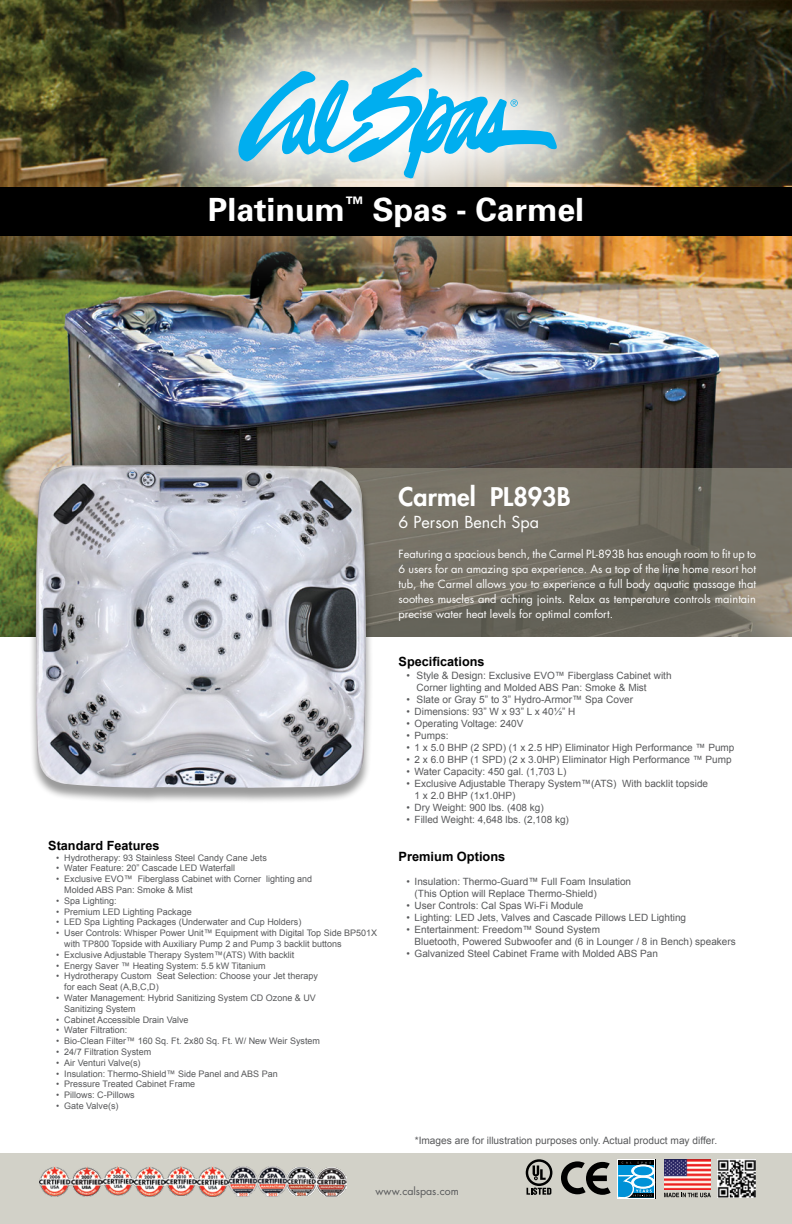
<style>
.page{position:relative;width:792px;height:1224px;background:#fff}
.page>*{position:absolute;margin:0;border:0;box-sizing:border-box;transform-origin:0 0}
.t1{font:700 32px "Univers";color:#fff}
.t2{font:800 25px "Futura";color:#fff}
.t3{font:16.1px "Futura";color:#fff}
.t4{font:700 12.8px "Arial";color:#000}
.t5{font:700 12.7px "Arial";color:#000}
.t6{font:11px/15px "Futura";color:#fff;text-align:justify}
.t7{font:10.6px "Futura";color:#58595b}
.t8{font:10.1px "Arial";color:#58595b}
.t9{font:10px/12px "Arial";color:#58595b}
.t10{font:9px/10.8px "Arial";color:#58595b}
.s1{font-size:10.1px}
</style>
<div class="page">
<img style="left:1px;top:0;width:791px;height:637px">
<svg style="left:373px;top:468px;width:419px;height:169px;background:#726e62"></svg>
<div style="left:0;top:1153px;width:792px;height:71px;background:#d2d1c8"></div>
<img style="left:717px;top:1159px;width:39px;height:39px">
<img style="left:664px;top:1159px;width:46px;height:31px">
<svg style="left:664px;top:1193px;width:47px;height:4px"></svg>
<div style="left:617px;top:1159px;width:38px;height:40px;background:#fff"></div>
<svg style="left:618px;top:1160px;width:36px;height:2px"></svg>
<svg style="left:617px;top:1162px;width:38px;height:38px"></svg>
<svg style="left:561px;top:1161px;width:50px;height:34px;background:#73736e"></svg>
<svg style="left:526px;top:1159px;width:26px;height:36px"></svg>
<img style="left:39px;top:1166px;width:308px;height:31px">
<img style="left:105px;top:0;width:585px;height:311px">
<svg style="left:238px;top:66px;width:319px;height:114px;background:#99cfe0"></svg>
<div style="left:0;top:187px;width:792px;height:48px;background:#000"></div>
<div style="left:29px;top:467px;width:344px;height:337px;background:#000;opacity:.4"></div>
<img style="left:36px;top:465px;width:330px;height:323px">
<h1 class="t1" style="left:208px;top:190px;width:378px">Platinum<sup>™</sup> Spas - Carmel</h1>
<h3 class="t5" style="left:48px;top:837px;width:113px">Standard Features</h3>
<p class="t10" style="left:56px;top:852px;width:212px">• Hydrotherapy: 93 Stainless Steel Candy Cane Jets</p>
<p class="t10" style="left:56px;top:863px;width:180px">• Water Feature: 20” Cascade LED Waterfall</p>
<p class="t10" style="left:64px;top:874px;width:250px;text-indent:-8px">• Exclusive EVO™ Fiberglass Cabinet with Corner lighting and<br>Molded ABS Pan: Smoke &amp; Mist</p>
<p class="t10" style="left:56px;top:895px;width:62px">• Spa Lighting:</p>
<p class="t10" style="left:56px;top:906px;width:137px">• Premium LED Lighting Package</p>
<p class="t10" style="left:56px;top:917px;width:247px">• LED Spa Lighting Packages (Underwater and Cup Holders)</p>
<p class="t10" style="left:64px;top:928px;width:314px;text-indent:-8px">• User Controls: Whisper Power Unit™ Equipment with Digital Top Side BP501X with TP800 Topside with Auxiliary Pump 2 and Pump 3 backlit buttons</p>
<p class="t10" style="left:56px;top:949px;width:240px">• Exclusive Adjustable Therapy System™(ATS) With backlit</p>
<p class="t10" style="left:56px;top:960px;width:211px">• Energy Saver ™ Heating System: 5.5 kW Titanium</p>
<p class="t10" style="left:64px;top:971px;width:255px;text-indent:-8px">• Hydrotherapy Custom Seat Selection: Choose your Jet therapy for each Seat (A,B,C,D)</p>
<p class="t10" style="left:64px;top:992px;width:253px;text-indent:-8px">• Water Management: Hybrid Sanitizing System CD Ozone &amp; UV<br>Sanitizing System</p>
<p class="t10" style="left:56px;top:1014px;width:134px">• Cabinet Accessible Drain Valve</p>
<p class="t10" style="left:56px;top:1025px;width:73px">• Water Filtration:</p>
<p class="t10" style="left:56px;top:1036px;width:265px">• Bio-Clean Filter™ 160 Sq. Ft. 2x80 Sq. Ft. W/ New Weir System</p>
<p class="t10" style="left:56px;top:1046px;width:97px">• 24/7 Filtration System</p>
<p class="t10" style="left:56px;top:1057px;width:86px">• Air Venturi Valve(s)</p>
<p class="t10" style="left:56px;top:1068px;width:223px">• Insulation: Thermo-Shield™ Side Panel and ABS Pan</p>
<p class="t10" style="left:56px;top:1079px;width:141px">• Pressure Treated Cabinet Frame</p>
<p class="t10" style="left:56px;top:1090px;width:80px">• Pillows: C-Pillows</p>
<p class="t10" style="left:56px;top:1100px;width:64px">• Gate Valve(s)</p>
<h2 class="t2" style="left:399px;top:481px;width:173px">Carmel PL893B</h2>
<h3 class="t3" style="left:399px;top:511px;width:142px">6 Person Bench Spa</h3>
<p class="t6" style="left:399px;top:547px;width:359px">Featuring a spacious bench, the Carmel PL-893B has enough room to fit up to 6 users for an amazing spa experience. As a top of the line home resort hot tub, the Carmel allows you to experience a full body aquatic massage that soothes muscles and aching joints. Relax as temperature controls maintain precise water heat levels for optimal comfort.</p>
<h3 class="t5" style="left:399px;top:654px;width:87px">Specifications</h3>
<p class="t9" style="left:417px;top:669px;width:257px;text-indent:-10px"><span class="s1">• Style &amp; Design:</span> Exclusive EVO™ Fiberglass Cabinet with<br>Corner lighting and Molded ABS Pan: Smoke &amp; Mist</p>
<p class="t8" style="left:407px;top:693px;width:228px">• Slate or Gray 5” to 3” Hydro-Armor™ Spa Cover</p>
<p class="t9" style="left:407px;top:706px;width:170px">• Dimensions: 93” W x 93” L x 40½” H</p>
<p class="t9" style="left:407px;top:718px;width:118px">• Operating Voltage: 240V</p>
<p class="t9" style="left:407px;top:730px;width:43px">• Pumps:</p>
<p class="t9" style="left:407px;top:742px;width:329px">• 1 x 5.0 BHP (2 SPD) (1 x 2.5 HP) Eliminator High Performance ™ Pump</p>
<p class="t9" style="left:407px;top:754px;width:327px">• 2 x 6.0 BHP (1 SPD) (2 x 3.0HP) Eliminator High Performance ™ Pump</p>
<p class="t9" style="left:407px;top:766px;width:161px">• Water Capacity: 450 gal. (1,703 L)</p>
<p class="t9" style="left:415px;top:778px;width:295px;text-indent:-8px">• Exclusive Adjustable Therapy System™(ATS) With backlit topside<br>1 x 2.0 BHP (1x1.0HP)</p>
<p class="t9" style="left:407px;top:802px;width:139px">• Dry Weight: 900 lbs. (408 kg)</p>
<p class="t9" style="left:407px;top:814px;width:164px">• Filled Weight: 4,648 lbs. (2,108 kg)</p>
<h3 class="t4" style="left:399px;top:848px;width:108px">Premium Options</h3>
<p class="t9" style="left:415px;top:876px;width:218px;text-indent:-8px">• Insulation: Thermo-Guard™ Full Foam Insulation (This Option will Replace Thermo-Shield)</p>
<p class="t9" style="left:407px;top:900px;width:178px">• User Controls: Cal Spas Wi-Fi Module</p>
<p class="t9" style="left:407px;top:912px;width:281px">• Lighting: LED Jets, Valves and Cascade Pillows LED Lighting</p>
<p class="t9" style="left:415px;top:924px;width:323px;text-indent:-8px">• Entertainment: Freedom™ Sound System<br>Bluetooth, Powered Subwoofer and (6 in Lounger / 8 in Bench) speakers</p>
<p class="t9" style="left:407px;top:948px;width:253px">• Galvanized Steel Cabinet Frame with Molded ABS Pan</p>
<p class="t8" style="left:415px;top:1133px;width:304px">*Images are for illustration purposes only. Actual product may differ.</p>
<p class="t7" style="left:376px;top:1183px;width:85px">www.calspas.com</p>
</div>
